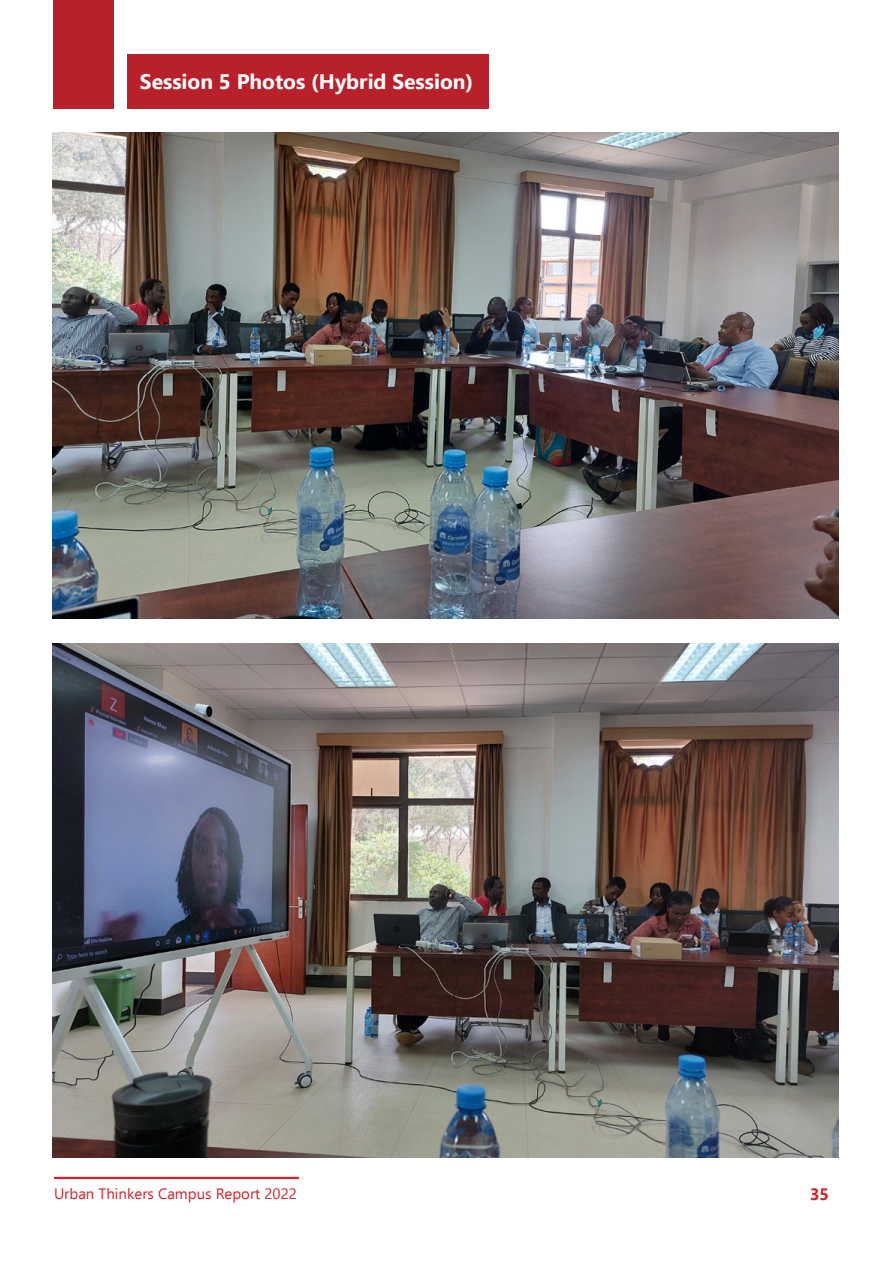
<style>
.page{position:relative;width:893px;height:1263px;background:#fff}
.page>*{position:absolute;margin:0;border:0;box-sizing:border-box;transform-origin:0 0}
.t1{font:700 21px "Ebrima";color:#fff}
.t2{font:700 16.5px "Ebrima";color:#d2232a}
.t3{font:15px "Ebrima";color:#d2232a}
</style>
<div class="page">
<hr style="left:54px;top:1177px;width:245px;height:2px;background:#d2232a">
<div style="left:53px;top:0;width:61px;height:108px;background:#b8212a"></div>
<div style="left:127px;top:54px;width:362px;height:55px;background:#b8212a"></div>
<img style="left:53px;top:132px;width:786px;height:486px">
<img style="left:53px;top:644px;width:786px;height:513px">
<h1 class="t1" style="left:140px;top:65px;width:335px">Session 5 Photos (Hybrid Session)</h1>
<p class="t3" style="left:54px;top:1182px;width:244px">Urban Thinkers Campus Report 2022</p>
<p class="t2" style="left:810px;top:1180px;width:20px">35</p>
</div>
